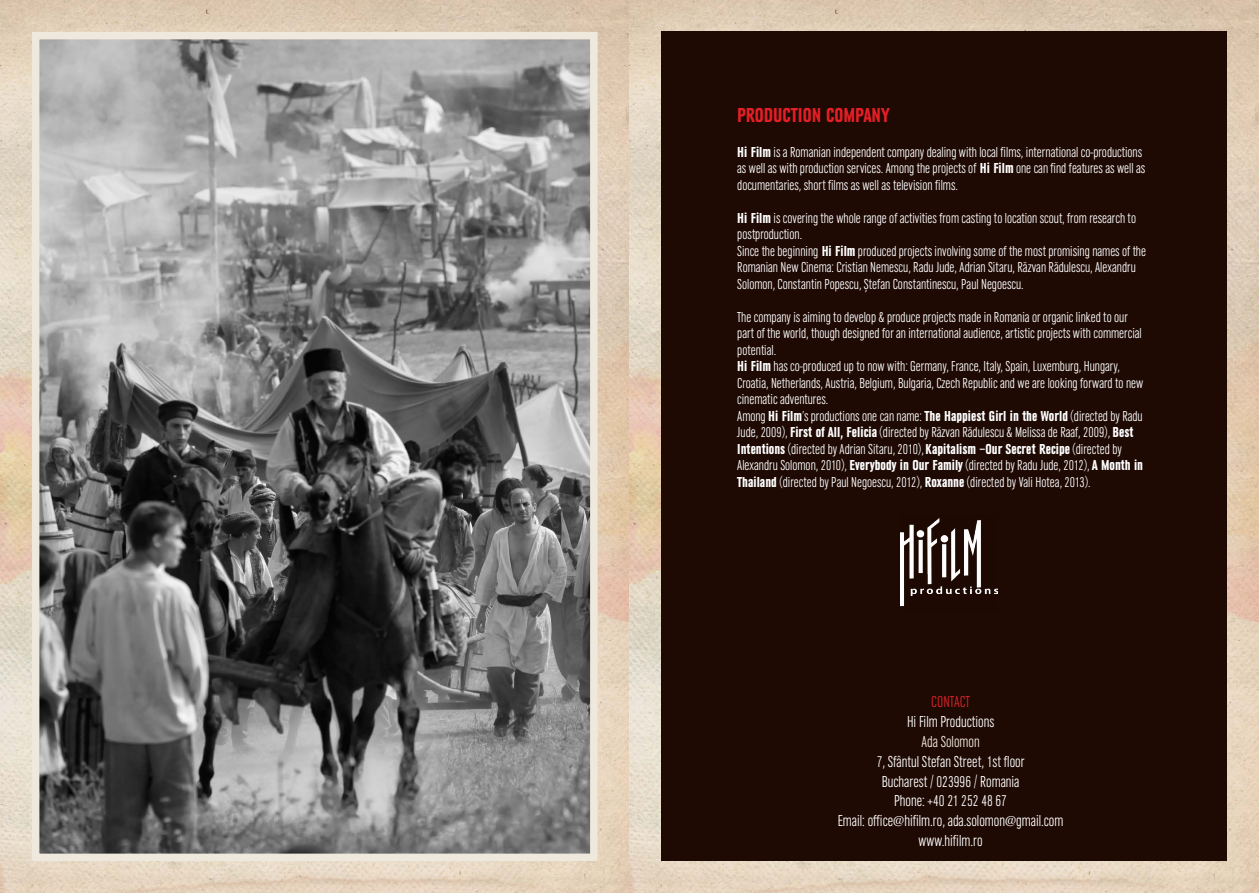
<style>
.page{position:relative;width:1259px;height:893px;background:#fff}
.page>*{position:absolute;margin:0;border:0;box-sizing:border-box;transform-origin:0 0}
.t1{font:700 condensed 21px "URW Grotesk TOT";color:#e41f26}
.t2{font:300 condensed 16.5px/19.8px "URW Grotesk TOT";color:#fff;text-align:center}
.t3{font:300 condensed 16.5px "URW Grotesk TOT";color:#efe8dd}
.t4{font:300 condensed 16.5px "URW Grotesk TOT";color:#d52429}
.t5{font:300 condensed 15px/16.5px "URW Grotesk TOT";color:#fff}
.s1{font-weight:700}
</style>
<div class="page">
<img style="left:0;top:0;width:629px;height:893px">
<img style="left:41px;top:41px;width:547px;height:811px">
<div style="left:32px;top:32px;width:565px;height:829px;border:8px solid #efe8dd"></div>
<img style="left:629px;top:0;width:630px;height:893px">
<div style="left:661px;top:32px;width:566px;height:829px;background:#1e0903"></div>
<img style="left:901px;top:518px;width:96px;height:89px">
<h1 class="t1" style="left:737px;top:104px;width:154px">PRODUCTION COMPANY</h1>
<p class="t5" style="left:737px;top:144px;width:409px"><span class="s1">Hi Film</span> is a Romanian independent company dealing with local films, international co-productions as well as with production services. Among the projects of <span class="s1">Hi Film</span> one can find features as well as documentaries, short films as well as television films.</p>
<p class="t5" style="left:737px;top:210px;width:410px"><span class="s1">Hi Film</span> is covering the whole range of activities from casting to location scout, from research to postproduction.<br>Since the beginning <span class="s1">Hi Film</span> produced projects involving some of the most promising names of the Romanian New Cinema: Cristian Nemescu, Radu Jude, Adrian Sitaru, Răzvan Rădulescu, Alexandru Solomon, Constantin Popescu, Ștefan Constantinescu, Paul Negoescu.</p>
<p class="t5" style="left:737px;top:309px;width:408px">The company is aiming to develop &amp; produce projects made in Romania or organic linked to our part of the world, though designed for an international audience, artistic projects with commercial potential.<br><span class="s1">Hi Film</span> has co-produced up to now with: Germany, France, Italy, Spain, Luxemburg, Hungary, Croatia, Netherlands, Austria, Belgium, Bulgaria, Czech Republic and we are looking forward to new cinematic adventures.<br>Among <span class="s1">Hi Film</span>’s productions one can name: <span class="s1">The Happiest Girl in the World</span> (directed by Radu Jude, 2009), <span class="s1">First of All, Felicia</span> (directed by Răzvan Rădulescu &amp; Melissa de Raaf, 2009), <span class="s1">Best Intentions</span> (directed by Adrian Sitaru, 2010), <span class="s1">Kapitalism –Our Secret Recipe</span> (directed by Alexandru Solomon, 2010), <span class="s1">Everybody in Our Family</span> (directed by Radu Jude, 2012), <span class="s1">A Month in Thailand</span> (directed by Paul Negoescu, 2012), <span class="s1">Roxanne</span> (directed by Vali Hotea, 2013).</p>
<p class="t4" style="left:931px;top:694px;width:40px">CONTACT</p>
<p class="t2" style="left:907px;top:712px;width:89px">Hi Film Productions</p>
<p class="t3" style="left:921px;top:733px;width:60px">Ada Solomon</p>
<p class="t2" style="left:838px;top:752px;width:227px">7, Sfântul Stefan Street, 1st floor<br>Bucharest / 023996 / Romania<br>Phone: +40 21 252 48 67<br>Email: office@hifilm.ro, ada.solomon@gmail.com www.hifilm.ro</p>
</div>
